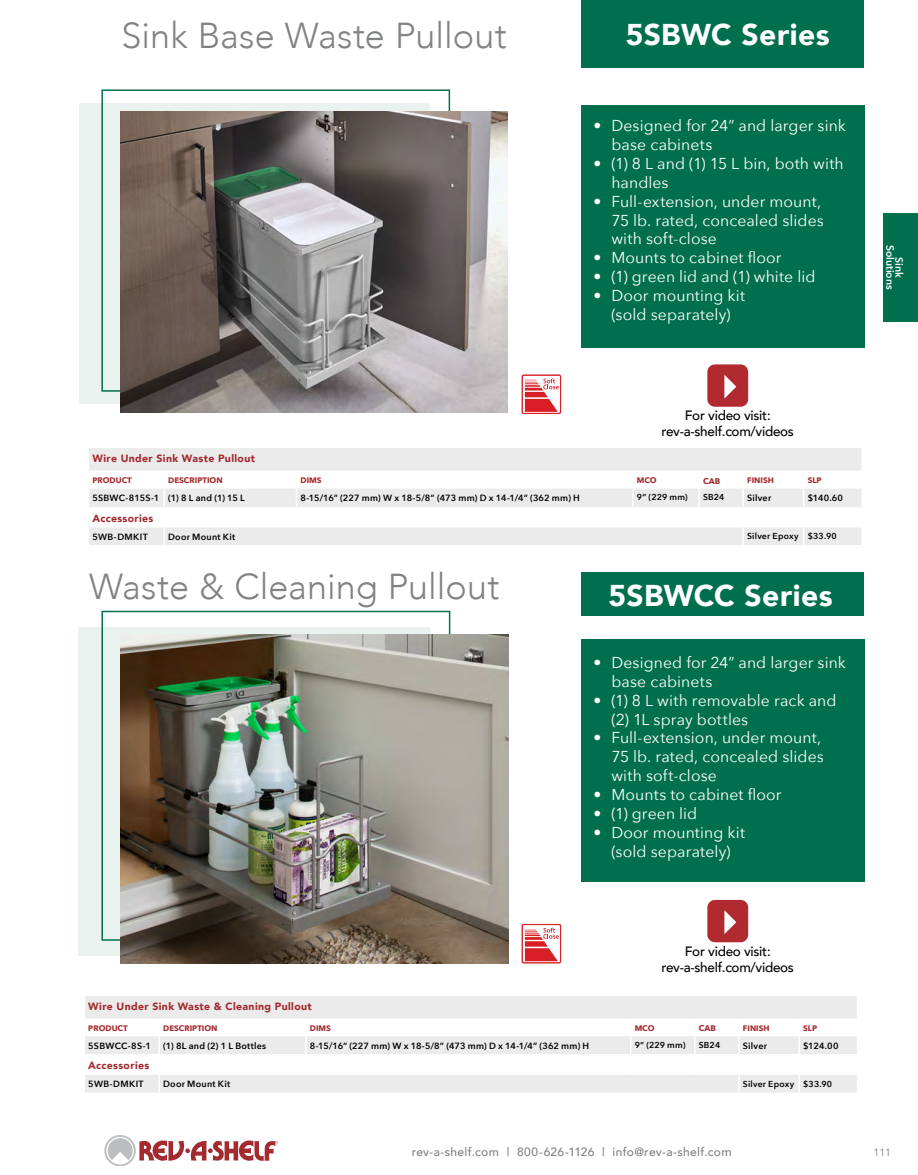
<style>
.page{position:relative;width:918px;height:1175px;background:#fff}
.page>*{position:absolute;margin:0;border:0;box-sizing:border-box;transform-origin:0 0}
.Page_Header{font:300 36px "Avenir";color:#808285}
.Series_Name{font:900 30px "Avenir";letter-spacing:.015em;color:#fff}
.Bullets{font:15.75px/18.9px "Avenir Next";letter-spacing:.005em;color:#fff}
.t1{font:500 13.5px "Avenir";letter-spacing:-.02em;color:#000}
.t2{font:500 12px "Avenir";letter-spacing:.03em;color:#808285}
.Chart_Heading{font:900 10.5px "Avenir";letter-spacing:.035em;color:#a32a2e}
.t3{font:600 10.5px/9px "Avenir Next";color:#fff;text-align:center}
.t4{font:10.5px "Avenir";color:#808285}
.Table_copy{font:600 9px "Avenir Next";letter-spacing:.005em;color:#000}
.Table_copy-2{font:600 9px "Avenir Next";letter-spacing:.025em;color:#000}
.Chart_Part{font:600 9px "Avenir Next";letter-spacing:.03em;color:#000}
.Table_copy-3{font:600 8.7px "Avenir Next";letter-spacing:.025em;color:#000}
.MCO_INSET_BC{font:600 8.7px "Avenir Next";letter-spacing:.015em;color:#000}
.Column_Header{font:700 8.25px "Avenir Next";letter-spacing:-.005em;color:#a32a2e}
.t5{font:700 7.95px "Avenir Next";color:#a32a2e}
</style>
<div class="page">
<div style="left:883px;top:213px;width:35px;height:108px;background:#006f4e"></div>
<svg style="left:104px;top:1135px;width:174px;height:30px"></svg>
<div style="left:79px;top:103px;width:351px;height:300px;background:#e9f2ef"></div>
<div style="left:79px;top:627px;width:351px;height:329px;background:#e9f2ef"></div>
<img style="left:121px;top:111px;width:387px;height:302px">
<img style="left:121px;top:634px;width:387px;height:329px">
<div style="left:581px;top:572px;width:283px;height:44px;background:#006f4e"></div>
<svg style="left:89px;top:448px;width:772px;height:97px"></svg>
<svg style="left:85px;top:996px;width:772px;height:96px"></svg>
<div style="left:581px;top:0;width:283px;height:68px;background:#006f4e"></div>
<div style="left:707px;top:900px;width:41px;height:42px;background:#b12a30;border-radius:8px"></div>
<svg style="left:724px;top:910px;width:12px;height:24px"></svg>
<div style="left:707px;top:364px;width:41px;height:43px;background:#b12a30;border-radius:8px"></div>
<svg style="left:724px;top:375px;width:12px;height:23px"></svg>
<div style="left:522px;top:924px;width:39px;height:38px;background:linear-gradient(to right,#fffdfd,#fff)"></div>
<div style="left:522px;top:924px;width:39px;height:39px;border:1px solid #d81f26"></div>
<svg style="left:525px;top:927px;width:34px;height:34px"></svg>
<div style="left:522px;top:375px;width:39px;height:38px;background:linear-gradient(to right,#fffdfd,#fff)"></div>
<div style="left:522px;top:374px;width:39px;height:40px;border:1px solid #d81f26"></div>
<svg style="left:525px;top:378px;width:34px;height:34px"></svg>
<div style="left:581px;top:105px;width:284px;height:243px;background:#006f4e"></div>
<div style="left:581px;top:638px;width:284px;height:243px;background:#006f4e"></div>
<p class="Page_Header" style="left:122px;top:14px;width:387px">Sink Base Waste Pullout</p>
<p class="Series_Name" style="left:626px;top:8px;width:205px">5SBWC Series</p>
<p class="Bullets" style="left:611px;top:115px;width:236px;text-indent:-18px">• Designed for 24” and larger sink base cabinets</p>
<p class="Bullets" style="left:611px;top:153px;width:234px;text-indent:-18px">• (1) 8 L and (1) 15 L bin, both with handles</p>
<p class="Bullets" style="left:593px;top:191px;width:229px">• Full-extension, under mount,</p>
<p class="Bullets" style="left:611px;top:210px;width:214px">75 lb. rated, concealed slides</p>
<p class="Bullets" style="left:611px;top:229px;width:107px">with soft-close</p>
<p class="Bullets" style="left:593px;top:248px;width:190px">• Mounts to cabinet floor</p>
<p class="Bullets" style="left:593px;top:267px;width:224px">• (1) green lid and (1) white lid</p>
<p class="Bullets" style="left:593px;top:285px;width:153px">• Door mounting kit</p>
<p class="Bullets" style="left:611px;top:304px;width:121px">(sold separately)</p>
<p class="t1" style="left:685px;top:404px;width:87px">For video visit:</p>
<p class="t1" style="left:662px;top:420px;width:134px">rev-a-shelf.com/videos</p>
<p class="Chart_Heading" style="left:92px;top:449px;width:164px">Wire Under Sink Waste Pullout</p>
<p class="t5" style="left:92px;top:473px;width:41px">PRODUCT</p>
<p class="t5" style="left:168px;top:473px;width:56px">DESCRIPTION</p>
<p class="t5" style="left:301px;top:473px;width:23px">DIMS</p>
<p class="t5" style="left:637px;top:473px;width:21px">MCO</p>
<p class="Column_Header" style="left:703px;top:473px;width:19px">CAB</p>
<p class="t5" style="left:747px;top:473px;width:28px">FINISH</p>
<p class="t5" style="left:808px;top:473px;width:16px">SLP</p>
<p class="Chart_Part" style="left:92px;top:490px;width:68px">5SBWC-815S-1</p>
<p class="Table_copy-2" style="left:168px;top:490px;width:78px">(1) 8 L and (1) 15 L</p>
<p class="Table_copy" style="left:301px;top:490px;width:281px">8-15/16” (227 mm) W x 18-5/8” (473 mm) D x 14-1/4” (362 mm) H</p>
<p class="MCO_INSET_BC" style="left:637px;top:490px;width:52px">9” (229 mm)</p>
<p class="MCO_INSET_BC" style="left:703px;top:490px;width:23px">SB24</p>
<p class="Table_copy-2" style="left:747px;top:490px;width:26px">Silver</p>
<p class="Table_copy-2" style="left:808px;top:490px;width:37px">$140.60</p>
<p class="Chart_Heading" style="left:92px;top:510px;width:62px">Accessories</p>
<p class="Chart_Part" style="left:92px;top:529px;width:57px">5WB-DMKIT</p>
<p class="Table_copy-2" style="left:168px;top:529px;width:68px">Door Mount Kit</p>
<p class="Table_copy-3" style="left:747px;top:529px;width:53px">Silver Epoxy</p>
<p class="Table_copy-3" style="left:808px;top:529px;width:30px">$33.90</p>
<p class="Page_Header" style="left:89px;top:565px;width:412px">Waste &amp; Cleaning Pullout</p>
<p class="Series_Name" style="left:609px;top:570px;width:226px">5SBWCC Series</p>
<p class="Bullets" style="left:611px;top:652px;width:236px;text-indent:-18px">• Designed for 24” and larger sink base cabinets</p>
<p class="Bullets" style="left:611px;top:690px;width:227px;text-indent:-18px">• (1) 8 L with removable rack and (2) 1L spray bottles</p>
<p class="Bullets" style="left:593px;top:727px;width:229px">• Full-extension, under mount,</p>
<p class="Bullets" style="left:611px;top:746px;width:214px">75 lb. rated, concealed slides with soft-close</p>
<p class="Bullets" style="left:593px;top:784px;width:190px">• Mounts to cabinet floor</p>
<p class="Bullets" style="left:593px;top:803px;width:105px">• (1) green lid</p>
<p class="Bullets" style="left:593px;top:822px;width:153px">• Door mounting kit</p>
<p class="Bullets" style="left:611px;top:841px;width:121px">(sold separately)</p>
<p class="t1" style="left:685px;top:939px;width:87px">For video visit:</p>
<p class="t1" style="left:662px;top:955px;width:134px">rev-a-shelf.com/videos</p>
<p class="Chart_Heading" style="left:88px;top:997px;width:225px">Wire Under Sink Waste &amp; Cleaning Pullout</p>
<p class="t5" style="left:88px;top:1021px;width:41px">PRODUCT</p>
<p class="t5" style="left:163px;top:1021px;width:56px">DESCRIPTION</p>
<p class="t5" style="left:310px;top:1021px;width:23px">DIMS</p>
<p class="t5" style="left:635px;top:1021px;width:21px">MCO</p>
<p class="Column_Header" style="left:699px;top:1021px;width:19px">CAB</p>
<p class="t5" style="left:743px;top:1021px;width:28px">FINISH</p>
<p class="t5" style="left:803px;top:1021px;width:16px">SLP</p>
<p class="Chart_Part" style="left:88px;top:1037px;width:64px">5SBWCC-8S-1</p>
<p class="Table_copy-2" style="left:163px;top:1037px;width:105px">(1) 8L and (2) 1 L Bottles</p>
<p class="Table_copy" style="left:310px;top:1037px;width:281px">8-15/16” (227 mm) W x 18-5/8” (473 mm) D x 14-1/4” (362 mm) H</p>
<p class="MCO_INSET_BC" style="left:635px;top:1037px;width:52px">9” (229 mm)</p>
<p class="MCO_INSET_BC" style="left:699px;top:1037px;width:23px">SB24</p>
<p class="Table_copy-2" style="left:743px;top:1037px;width:26px">Silver</p>
<p class="Table_copy-2" style="left:803px;top:1037px;width:37px">$124.00</p>
<p class="Chart_Heading" style="left:88px;top:1056px;width:62px">Accessories</p>
<p class="Chart_Part" style="left:88px;top:1076px;width:57px">5WB-DMKIT</p>
<p class="Table_copy-2" style="left:163px;top:1076px;width:68px">Door Mount Kit</p>
<p class="Table_copy-3" style="left:743px;top:1076px;width:53px">Silver Epoxy</p>
<p class="Table_copy-3" style="left:803px;top:1076px;width:30px">$33.90</p>
<p class="t3" style="left:904px;top:244px;width:46px;rotate:90deg">Sink<br>Solutions</p>
<p class="t2" style="left:412px;top:1141px;width:321px">rev-a-shelf.com | 800-626-1126 | info@rev-a-shelf.com</p>
<p class="t4" style="left:874px;top:1145px;width:19px">111</p>
</div>
